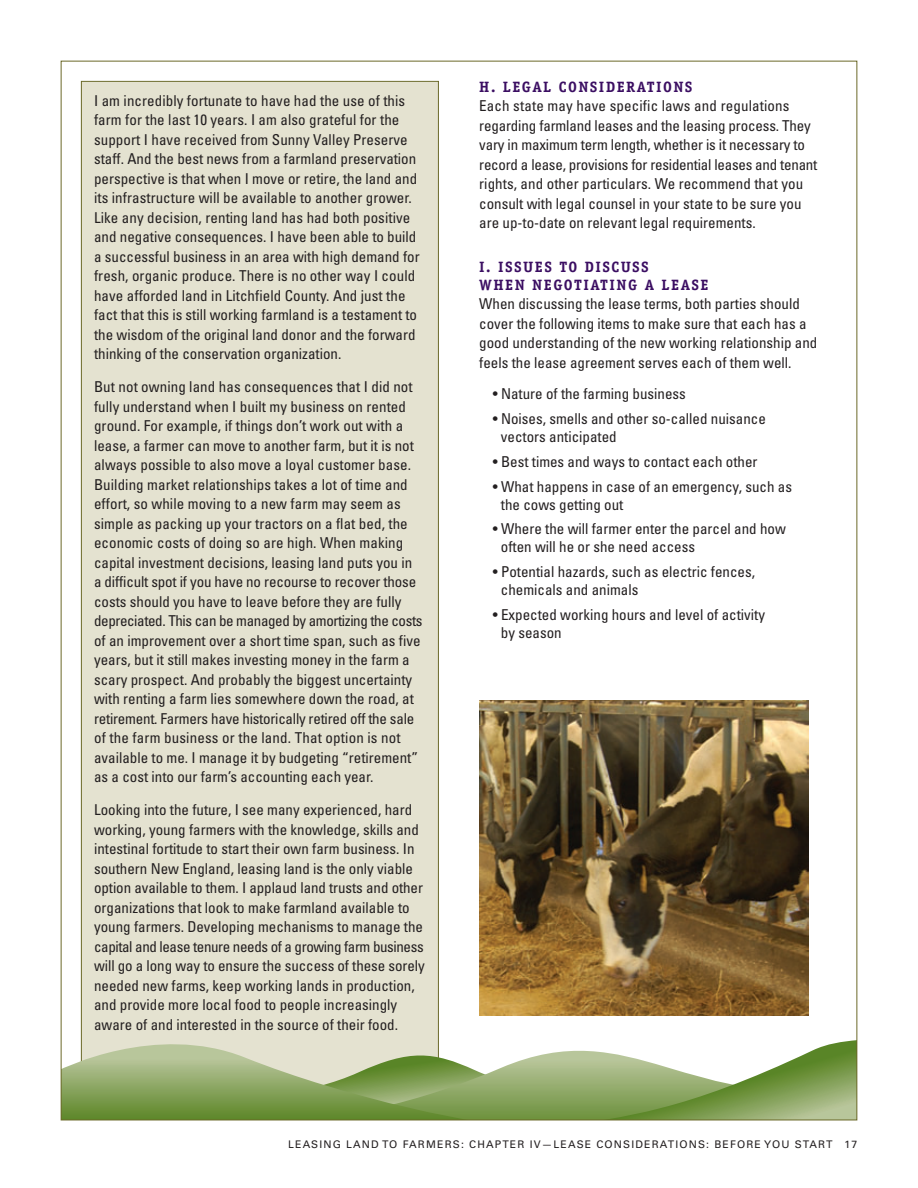
<style>
.page{position:relative;width:918px;height:1188px;background:#fff}
.page>*{position:absolute;margin:0;border:0;box-sizing:border-box;transform-origin:0 0}
.t1{font:condensed 15px/19.5px "Univers";color:#231f20}
.t2{font:700 15px/18px "Officina Serif";letter-spacing:.1em;color:#3b0e62}
.t3{font:10.5px "Univers";letter-spacing:.11em;color:#231f20}
</style>
<div class="page">
<div style="left:82px;top:82px;width:356px;height:1021px;background:#e4e2d0"></div>
<svg style="left:63px;top:1040px;width:31px;height:78px"></svg>
<svg style="left:94px;top:1040px;width:761px;height:78px"></svg>
<img style="left:479px;top:700px;width:329px;height:316px">
<p class="t1" style="left:94px;top:92px;width:327px">I am incredibly fortunate to have had the use of this farm for the last 10 years. I am also grateful for the support I have received from Sunny Valley Preserve staff. And the best news from a farmland preservation perspective is that when I move or retire, the land and its infrastructure will be available to another grower.<br>Like any decision, renting land has had both positive and negative consequences. I have been able to build a successful business in an area with high demand for fresh, organic produce. There is no other way I could have afforded land in Litchfield County. And just the fact that this is still working farmland is a testament to the wisdom of the original land donor and the forward thinking of the conservation organization.</p>
<p class="t1" style="left:94px;top:378px;width:330px">But not owning land has consequences that I did not fully understand when I built my business on rented ground. For example, if things don’t work out with a lease, a farmer can move to another farm, but it is not always possible to also move a loyal customer base.<br>Building market relationships takes a lot of time and effort, so while moving to a new farm may seem as simple as packing up your tractors on a flat bed, the economic costs of doing so are high. When making capital investment decisions, leasing land puts you in a difficult spot if you have no recourse to recover those costs should you have to leave before they are fully depreciated. This can be managed by amortizing the costs of an improvement over a short time span, such as five years, but it still makes investing money in the farm a scary prospect. And probably the biggest uncertainty with renting a farm lies somewhere down the road, at retirement. Farmers have historically retired off the sale of the farm business or the land. That option is not available to me. I manage it by budgeting “retirement” as a cost into our farm’s accounting each year.</p>
<p class="t1" style="left:94px;top:801px;width:332px">Looking into the future, I see many experienced, hard working, young farmers with the knowledge, skills and intestinal fortitude to start their own farm business. In southern New England, leasing land is the only viable option available to them. I applaud land trusts and other organizations that look to make farmland available to young farmers. Developing mechanisms to manage the capital and lease tenure needs of a growing farm business will go a long way to ensure the success of these sorely needed new farms, keep working lands in production, and provide more local food to people increasingly aware of and interested in the source of their food.</p>
<p class="t2" style="left:479px;top:79px;width:215px">H. LEGAL CONSIDERATIONS</p>
<p class="t1" style="left:479px;top:97px;width:340px">Each state may have specific laws and regulations regarding farmland leases and the leasing process. They vary in maximum term length, whether is it necessary to record a lease, provisions for residential leases and tenant rights, and other particulars. We recommend that you consult with legal counsel in your state to be sure you are up-to-date on relevant legal requirements.</p>
<p class="t2" style="left:479px;top:259px;width:231px">I. ISSUES TO DISCUSS<br>WHEN NEGOTIATING A LEASE</p>
<p class="t1" style="left:479px;top:295px;width:340px">When discussing the lease terms, both parties should cover the following items to make sure that each has a good understanding of the new working relationship and feels the lease agreement serves each of them well.</p>
<p class="t1" style="left:493px;top:385px;width:195px">• Nature of the farming business</p>
<p class="t1" style="left:501px;top:411px;width:266px;line-height:18px;text-indent:-8px">• Noises, smells and other so-called nuisance vectors anticipated</p>
<p class="t1" style="left:493px;top:453px;width:266px">• Best times and ways to contact each other</p>
<p class="t1" style="left:501px;top:478px;width:293px;line-height:18px;text-indent:-8px">• What happens in case of an emergency, such as the cows getting out</p>
<p class="t1" style="left:501px;top:521px;width:286px;line-height:18px;text-indent:-8px">• Where the will farmer enter the parcel and how often will he or she need access</p>
<p class="t1" style="left:501px;top:564px;width:256px;line-height:18px;text-indent:-8px">• Potential hazards, such as electric fences, chemicals and animals</p>
<p class="t1" style="left:501px;top:607px;width:266px;line-height:18px;text-indent:-8px">• Expected working hours and level of activity by season</p>
<p class="t3" style="left:288px;top:1141px;width:570px">LEASING LAND TO FARMERS: CHAPTER IV—LEASE CONSIDERATIONS: BEFORE YOU START 17</p>
</div>
